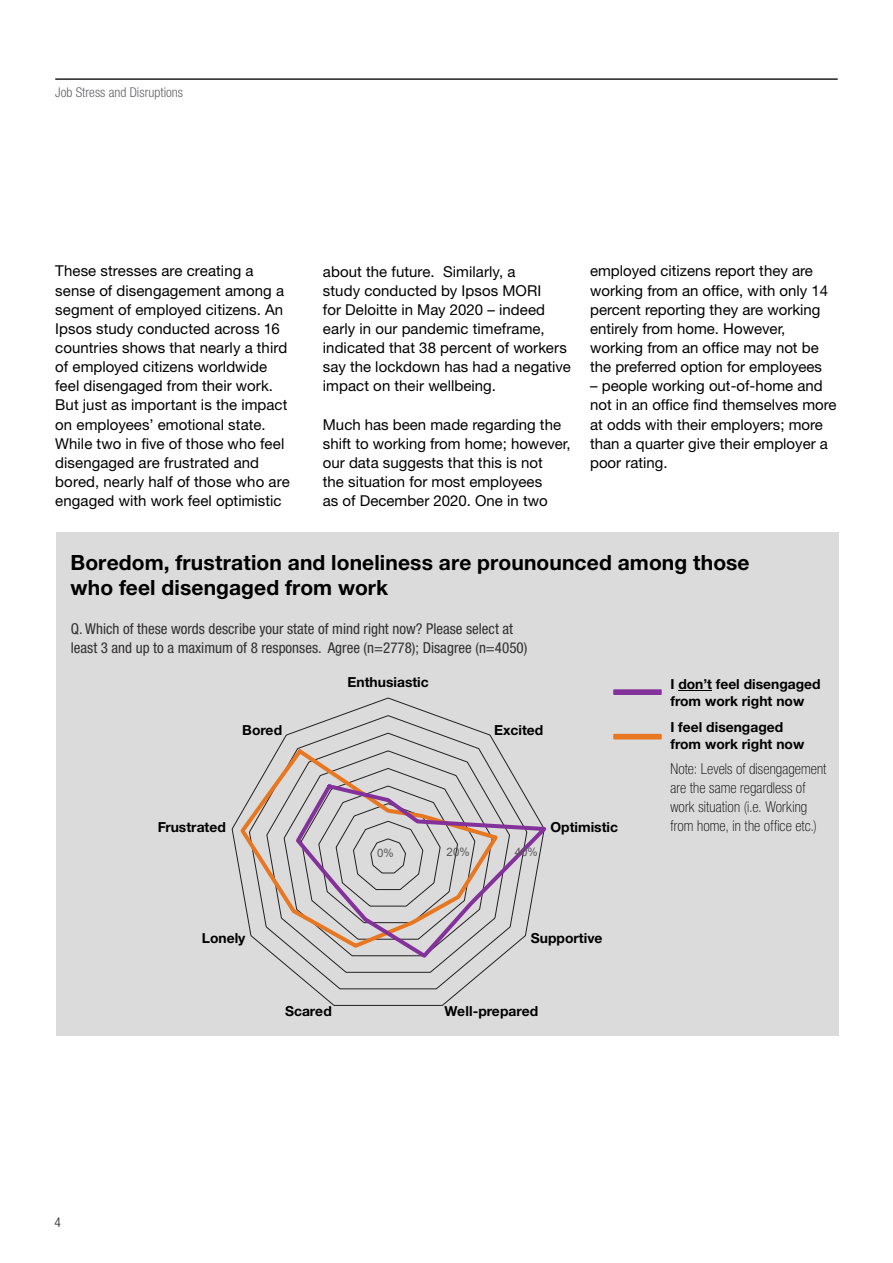
<style>
.page{position:relative;width:893px;height:1263px;background:#fff}
.page>*{position:absolute;margin:0;border:0;box-sizing:border-box;transform-origin:0 0}
._10pt_4_5mm_Bodytext{font:700 21px/25.5px "Helvetica Neue LT Std";letter-spacing:.005em;color:#000}
._10pt_4_5mm_Bodytext-2{font:15px/19.2px "Helvetica Neue LT Std";color:#000}
._10pt_4_5mm_Bodytext-3{font:condensed 15px/19.2px "Helvetica Neue LT Pro";color:#312f30}
._10pt_4_5mm_Bodytext-4{font:100 condensed 15px/19.2px "Helvetica Neue LT Std";letter-spacing:.005em;color:#000}
.t1{font:700 13.8px/16.6px "Helvetica Neue";color:#000}
._10pt_4_5mm_Bodytext-5{font:300 condensed 13.5px "Helvetica Neue LT Pro";color:#636366}
.t2{font:300 condensed 13.5px "Helvetica Neue LT Pro";color:#231f20}
.t3{font:11.55px "Arial";color:#595959}
</style>
<div class="page">
<div style="left:56px;top:531px;width:782px;height:504px;background:#d8d8d8"></div>
<svg style="left:232px;top:698px;width:285px;height:308px"></svg>
<svg style="left:238px;top:746px;width:264px;height:204px"></svg>
<svg style="left:293px;top:781px;width:254px;height:180px"></svg>
<hr style="left:678px;top:690px;width:34px;height:1px;background:#000">
<div style="left:613px;top:689px;width:49px;height:6px;background:#84329b"></div>
<div style="left:613px;top:734px;width:49px;height:5px;background:#e87722"></div>
<hr style="left:55px;top:78px;width:783px;height:2px;background:#231f20">
<p class="_10pt_4_5mm_Bodytext-5" style="left:55px;top:84px;width:129px">Job Stress and Disruptions</p>
<p class="_10pt_4_5mm_Bodytext-2" style="left:55px;top:261px;width:236px">These stresses are creating a sense of disengagement among a segment of employed citizens. An<br>Ipsos study conducted across 16 countries shows that nearly a third of employed citizens worldwide feel disengaged from their work.<br>But just as important is the impact on employees’ emotional state.<br>While two in five of those who feel disengaged are frustrated and bored, nearly half of those who are engaged with work feel optimistic</p>
<p class="_10pt_4_5mm_Bodytext-2" style="left:323px;top:261px;width:250px">about the future. Similarly, a<br>study conducted by Ipsos MORI<br>for Deloitte in May 2020 – indeed early in our pandemic timeframe, indicated that 38 percent of workers say the lockdown has had a negative impact on their wellbeing.</p>
<p class="_10pt_4_5mm_Bodytext-2" style="left:323px;top:414px;width:249px">Much has been made regarding the shift to working from home; however, our data suggests that this is not<br>the situation for most employees<br>as of December 2020. One in two</p>
<p class="_10pt_4_5mm_Bodytext-2" style="left:590px;top:261px;width:240px">employed citizens report they are working from an office, with only 14 percent reporting they are working entirely from home. However, working from an office may not be the preferred option for employees</p>
<p class="_10pt_4_5mm_Bodytext-2" style="left:590px;top:376px;width:248px">– people working out-of-home and not in an office find themselves more at odds with their employers; more than a quarter give their employer a poor rating.</p>
<p class="_10pt_4_5mm_Bodytext" style="left:71px;top:549px;width:680px">Boredom, frustration and loneliness are prounounced among those who feel disengaged from work</p>
<p class="_10pt_4_5mm_Bodytext-3" style="left:71px;top:618px;width:458px">Q. Which of these words describe your state of mind right now? Please select at least 3 and up to a maximum of 8 responses. Agree (n=2778); Disagree (n=4050)</p>
<p class="t1" style="left:347px;top:674px;width:83px">Enthusiastic</p>
<p class="t1" style="left:242px;top:721px;width:42px">Bored</p>
<p class="t1" style="left:494px;top:721px;width:51px">Excited</p>
<p class="t1" style="left:157px;top:819px;width:70px">Frustrated</p>
<p class="t1" style="left:550px;top:819px;width:69px">Optimistic</p>
<p class="t3" style="left:377px;top:845px;width:18px">0%</p>
<p class="t3" style="left:447px;top:844px;width:25px">20%</p>
<p class="t3" style="left:515px;top:844px;width:25px">40%</p>
<p class="t1" style="left:202px;top:930px;width:45px">Lonely</p>
<p class="t1" style="left:531px;top:930px;width:73px">Supportive</p>
<p class="t1" style="left:285px;top:1002px;width:48px">Scared</p>
<p class="t1" style="left:444px;top:1002px;width:95px">Well-prepared</p>
<p class="t1" style="left:670px;top:676px;width:152px">I don’t feel disengaged from work right now</p>
<p class="t1" style="left:670px;top:719px;width:135px">I feel disengaged from work right now</p>
<p class="_10pt_4_5mm_Bodytext-4" style="left:670px;top:759px;width:157px">Note: Levels of disengagement are the same regardless of work situation (i.e. Working from home, in the office etc.)</p>
<p class="t2" style="left:54px;top:1214px;width:8px">4</p>
</div>
